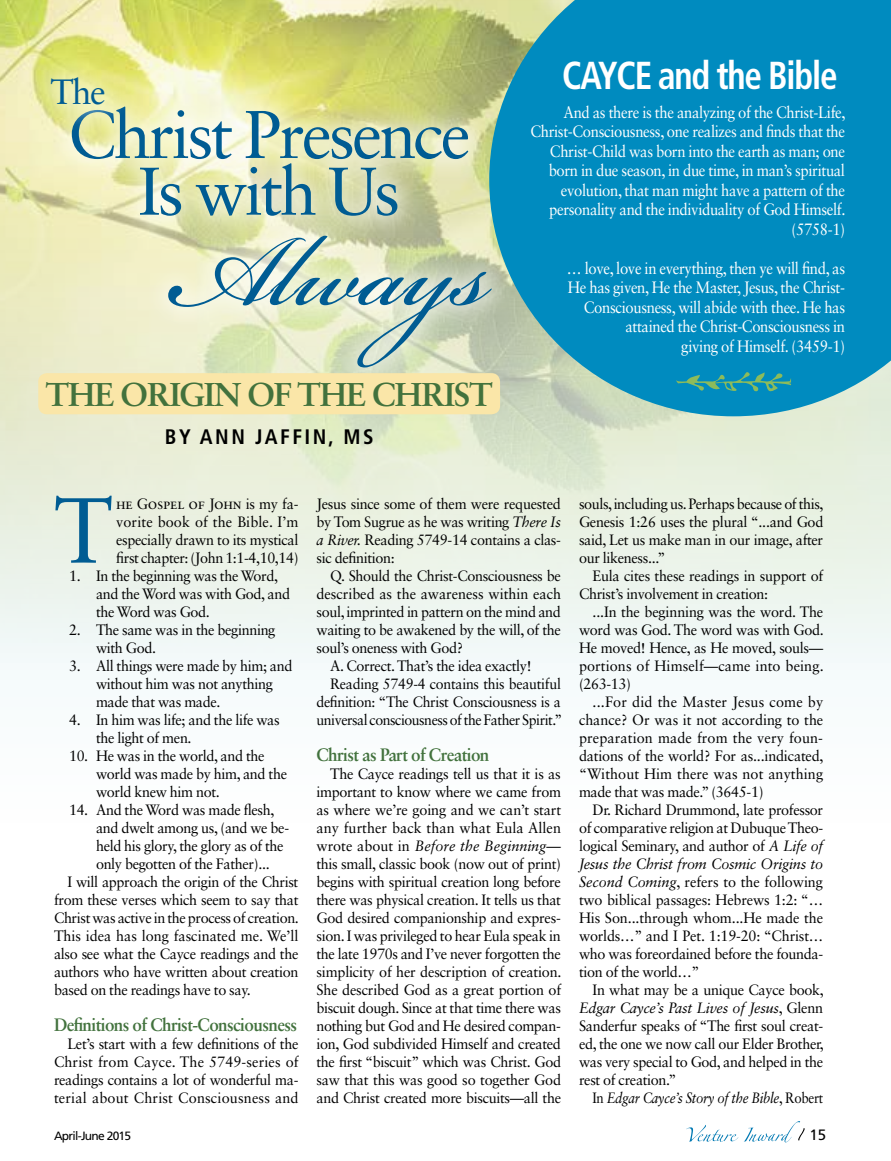
<style>
.page{position:relative;width:891px;height:1161px;background:#fff}
.page>*{position:absolute;margin:0;border:0;box-sizing:border-box;transform-origin:0 0}
.t1{font:156px "Bickham Script Pro";letter-spacing:-.01em;color:#005c93}
.t2{font:92.4px "Sabon LT Std";color:#005c93;scale:.96 1}
.t3{font:67.5px/56.7px "Sabon LT Std";letter-spacing:-.045em;color:#005c93;text-align:center}
.t4{font:700 condensed 39px "Frutiger LT Std";letter-spacing:-.035em;color:#fff;scale:.9 1}
.t5{font:35.1px "Sabon LT Std";color:#005c93}
.t6{font:700 33px "Sabon LT Std";letter-spacing:-.035em;color:#42723d}
.t7{font:700 condensed 21px "Frutiger LT Std";letter-spacing:.12em;color:#000}
.t8{font:700 18px "Sabon LT Std";letter-spacing:-.035em;color:#42723d;scale:.95 1}
.t9{font:16.5px/19.5px "Sabon LT Std";letter-spacing:-.025em;color:#fff;text-align:right;scale:.9 1}
.t10{font:15px/18px "Sabon LT Std";letter-spacing:-.025em;color:#000;text-align:justify;scale:.96 1}
.t11{font:15px "Sabon LT Std";letter-spacing:-.025em;color:#000;scale:.94 1}
.t12{font:italic 15px "Sabon LT Std";letter-spacing:-.025em;color:#000;scale:.88 1}
.t13{font:15px "Frutiger LT Std";color:#000}
.t14{font:12px "Frutiger LT Std";letter-spacing:-.06em;color:#000}
.s1{font-style:italic}
.s2{font-style:normal}
</style>
<div class="page">
<svg style="left:686px;top:1125px;width:52px;height:17px"></svg>
<svg style="left:744px;top:1121px;width:61px;height:21px"></svg>
<img style="left:0;top:0;width:891px;height:663px">
<svg style="left:489px;top:0;width:402px;height:416px;background:#1492bd"></svg>
<div style="left:47px;top:82px;width:446px;height:159px;background:#fff;opacity:.61"></div>
<div style="left:27px;top:53px;width:103px;height:77px;background:#fff;opacity:.61"></div>
<div style="left:143px;top:211px;width:373px;height:182px;background:#fff;opacity:.61"></div>
<div style="left:38px;top:373px;width:462px;height:41px;background:#fae6a8;border-radius:9px"></div>
<svg style="left:676px;top:370px;width:115px;height:24px;background:#1d95a9"></svg>
<h3 class="t5" style="left:50px;top:71px;width:57px">The</h3>
<h3 class="t3" style="left:68px;top:106px;width:404px">Christ Presence<br>Is with Us</h3>
<h1 class="t1" style="left:165px;top:159px;width:326px">Always</h1>
<h3 class="t6" style="left:45px;top:374px;width:449px">THE ORIGIN OF THE CHRIST</h3>
<h3 class="t7" style="left:165px;top:424px;width:210px">BY ANN JAFFIN, MS</h3>
<h3 class="t4" style="left:562px;top:52px;width:308px">CAYCE and the Bible</h3>
<p class="t9" style="left:531px;top:102px;width:352px">And as there is the analyzing of the Christ-Life, Christ-Consciousness, one realizes and finds that the Christ-Child was born into the earth as man; one born in due season, in due time, in man’s spiritual evolution, that man might have a pattern of the personality and the individuality of God Himself. (5758-1)</p>
<p class="t9" style="left:567px;top:258px;width:311px">… love, love in everything, then ye will find, as He has given, He the Master, Jesus, the Christ-Consciousness, will abide with thee. He has attained the Christ-Consciousness in<br>giving of Himself. (3459-1)</p>
<h2 class="t2" style="left:54px;top:476px;width:63px">T</h2>
<p class="t10" style="left:116px;top:494px;width:191px">he Gospel of John is my fa&shy;vorite book of the Bible. I’m especially drawn to its mystical first chapter: (John 1:1-4,10,14)</p>
<p class="t10" style="left:96px;top:566px;width:204px;text-align:left;text-indent:-27px">1. In the beginning was the Word, and the Word was with God, and the Word was God.</p>
<p class="t10" style="left:96px;top:620px;width:189px;text-indent:-27px">2. The same was in the beginning with God.</p>
<p class="t10" style="left:96px;top:656px;width:206px;text-align:left;text-indent:-27px">3. All things were made by him; and without him was not anything made that was made.</p>
<p class="t10" style="left:96px;top:710px;width:193px;text-indent:-27px">4. In him was life; and the life was the light of men.</p>
<p class="t10" style="left:96px;top:746px;width:201px;text-align:left;text-indent:-27px">10. He was in the world, and the world was made by him, and the world knew him not.</p>
<p class="t10" style="left:69px;top:800px;width:216px">14. And the Word was made flesh,</p>
<p class="t10" style="left:96px;top:818px;width:203px">and dwelt among us, (and we be-</p>
<p class="t10" style="left:96px;top:836px;width:197px">held his glory, the glory as of the</p>
<p class="t10" style="left:96px;top:854px;width:182px">only begotten of the Father)...</p>
<p class="t10" style="left:68px;top:872px;width:242px">I will approach the origin of the Christ</p>
<p class="t10" style="left:54px;top:890px;width:256px">from these verses which seem to say that</p>
<p class="t10" style="left:54px;top:908px;width:257px">Christ was active in the process of creation.</p>
<p class="t10" style="left:54px;top:926px;width:256px">This idea has long fascinated me. We’ll</p>
<p class="t10" style="left:54px;top:944px;width:256px">also see what the Cayce readings and the</p>
<p class="t10" style="left:54px;top:962px;width:256px">authors who have written about creation</p>
<p class="t10" style="left:54px;top:980px;width:207px">based on the readings have to say.</p>
<p class="t8" style="left:54px;top:1013px;width:257px">Definitions of Christ-Consciousness</p>
<p class="t10" style="left:54px;top:1034px;width:257px;text-indent:13px">Let’s start with a few definitions of the Christ from Cayce. The 5749-series of readings contains a lot of wonderful ma&shy;terial about Christ Consciousness and</p>
<p class="t10" style="left:317px;top:494px;width:256px">Jesus since some of them were requested by Tom Sugrue as he was writing <span class="s1">There Is a River.</span> Reading 5749-14 contains a clas&shy;sic definition:</p>
<p class="t10" style="left:330px;top:566px;width:242px">Q. Should the Christ-Consciousness be</p>
<p class="t10" style="left:317px;top:584px;width:256px">described as the awareness within each</p>
<p class="t10" style="left:317px;top:602px;width:256px">soul, imprinted in pattern on the mind and</p>
<p class="t10" style="left:317px;top:620px;width:256px">waiting to be awakened by the will, of the</p>
<p class="t10" style="left:317px;top:638px;width:154px">soul’s oneness with God?</p>
<p class="t10" style="left:330px;top:656px;width:211px">A. Correct. That’s the idea exactly!</p>
<p class="t11" style="left:330px;top:675px;width:247px">Reading 5749-4 contains this beautiful</p>
<p class="t11" style="left:317px;top:693px;width:262px">definition: “The Christ Consciousness is a</p>
<p class="t11" style="left:317px;top:711px;width:263px">universal consciousness of the Father Spirit.”</p>
<p class="t8" style="left:317px;top:743px;width:184px">Christ as Part of Creation</p>
<p class="t10" style="left:317px;top:764px;width:257px;text-indent:14px">The Cayce readings tell us that it is as important to know where we came from as where we’re going and we can’t start any further back than what Eula Allen wrote about in <span class="s1">Before the Beginning</span>— this small, classic book (now out of print) begins with spiritual creation long before there was physical creation. It tells us that God desired companionship and expres&shy;sion. I was privileged to hear Eula speak in the late 1970s and I’ve never forgotten the simplicity of her description of creation.<br>She described God as a great portion of biscuit dough. Since at that time there was nothing but God and He desired compan&shy;ion, God subdivided Himself and created the first “biscuit” which was Christ. God saw that this was good so together God and Christ created more biscuits—all the</p>
<p class="t10" style="left:579px;top:494px;width:256px">souls, including us. Perhaps because of this, Genesis 1:26 uses the plural “...and God said, Let us make man in our image, after our likeness...”</p>
<p class="t10" style="left:579px;top:566px;width:256px;text-indent:13px">Eula cites these readings in support of<br>Christ’s involvement in creation:</p>
<p class="t10" style="left:579px;top:602px;width:256px;text-indent:13px">...In the beginning was the word. The word was God. The word was with God.<br>He moved! Hence, as He moved, souls— portions of Himself—came into being. (263-13)</p>
<p class="t10" style="left:579px;top:692px;width:256px;text-indent:13px">...For did the Master Jesus come by chance? Or was it not according to the preparation made from the very foun&shy;dations of the world? For as...indicated, “Without Him there was not anything made that was made.” (3645-1)</p>
<p class="t10" style="left:579px;top:800px;width:256px;text-indent:13px">Dr. Richard Drummond, late professor of comparative religion at Dubuque Theo&shy;logical Seminary, and author of <span class="s1">A Life of Jesus the Christ from Cosmic Origins to Second Coming</span>, refers to the following two biblical passages: Hebrews 1:2: “… His Son...through whom...He made the worlds…” and I Pet. 1:19-20: “Christ… who was foreordained before the founda&shy;tion of the world…”</p>
<p class="t10" style="left:579px;top:980px;width:257px;text-indent:13px">In what may be a unique Cayce book, <span class="s1">Edgar Cayce’s Past Lives of Jesus</span>, Glenn Sanderfur speaks of “The first soul creat&shy;ed, the one we now call our Elder Brother, was very special to God, and helped in the rest of creation.”</p>
<p class="t12" style="left:593px;top:1089px;width:264px"><span class="s2">In</span> Edgar Cayce’s Story of the Bible<span class="s2">, Robert</span></p>
<p class="t14" style="left:54px;top:1129px;width:79px">April-June 2015</p>
<p class="t13" style="left:810px;top:1126px;width:18px">15</p>
</div>
